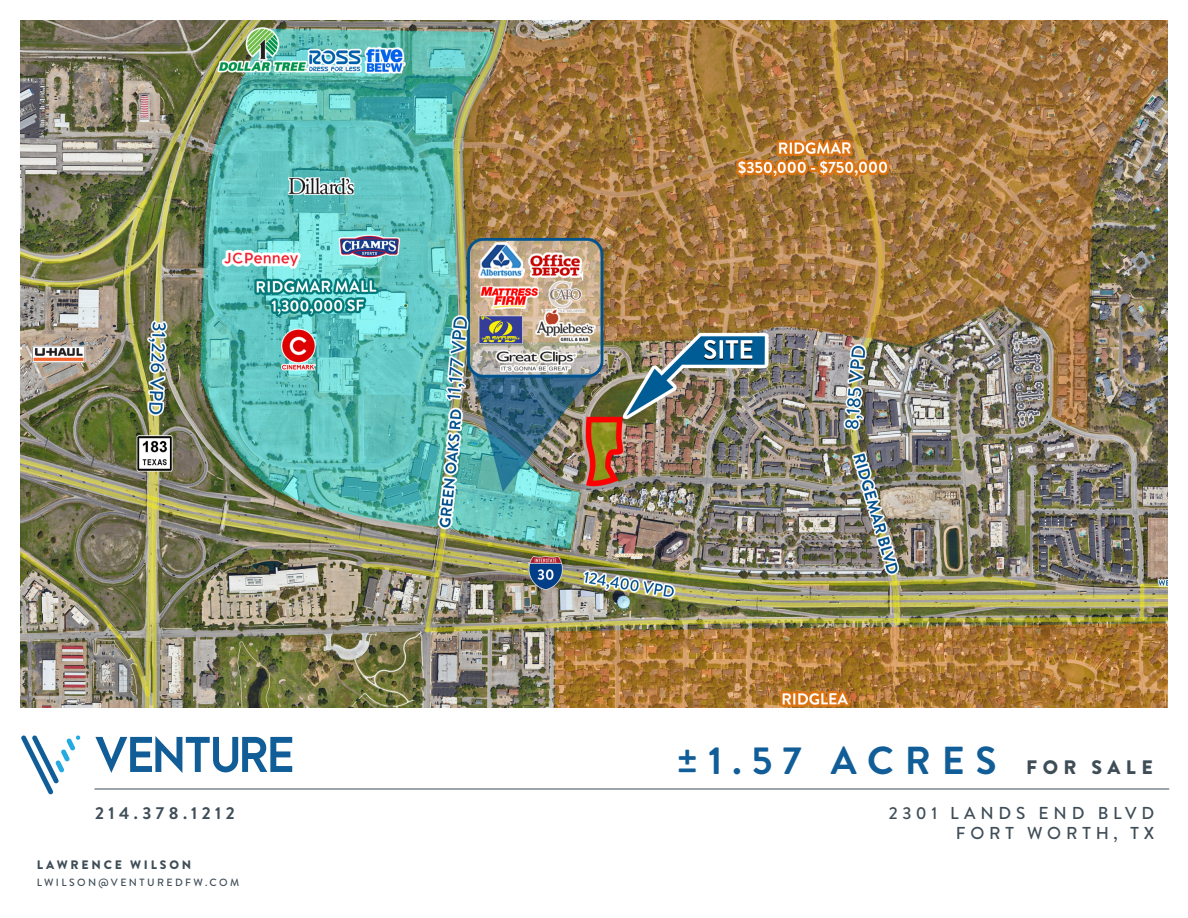
<style>
.page{position:relative;width:1188px;height:918px;background:#fff}
.page>*{position:absolute;margin:0;border:0;box-sizing:border-box;transform-origin:0 0}
.t1{font:700 39px "Brandon Grotesque";letter-spacing:.28em;color:#105d97}
.t2{font:500 17.25px/20.7px "Brandon Grotesque";letter-spacing:.28em;color:#3f4d57;text-align:right}
.t3{font:700 17.25px "Brandon Grotesque";letter-spacing:.26em;color:#3f4d57}
.t4{font:900 12.3px "Brandon Grotesque";letter-spacing:.23em;color:#3f4d57}
.t5{font:500 10.5px "Brandon Grotesque";letter-spacing:.23em;color:#3f4d57}
.s1{font-weight:900;font-size:19.5px;color:#3f4d57}
</style>
<div class="page">
<hr style="left:94px;top:789px;width:1075px;height:1px;background:#3f4d57">
<svg style="left:21px;top:736px;width:60px;height:59px"></svg>
<svg style="left:95px;top:736px;width:197px;height:37px"></svg>
<img style="left:21px;top:21px;width:1146px;height:686px">
<img style="left:620px;top:318px;width:157px;height:103px">
<p class="t3" style="left:95px;top:801px;width:141px">214.378.1212</p>
<p class="t4" style="left:37px;top:856px;width:156px">LAWRENCE WILSON</p>
<p class="t5" style="left:37px;top:875px;width:204px">LWILSON@VENTUREDFW.COM</p>
<h1 class="t1" style="left:677px;top:733px;width:478px">±1.57 ACRES <span class="s1">FOR SALE</span></h1>
<p class="t2" style="left:889px;top:803px;width:267px">2301 LANDS END BLVD<br>FORT WORTH, TX</p>
</div>
